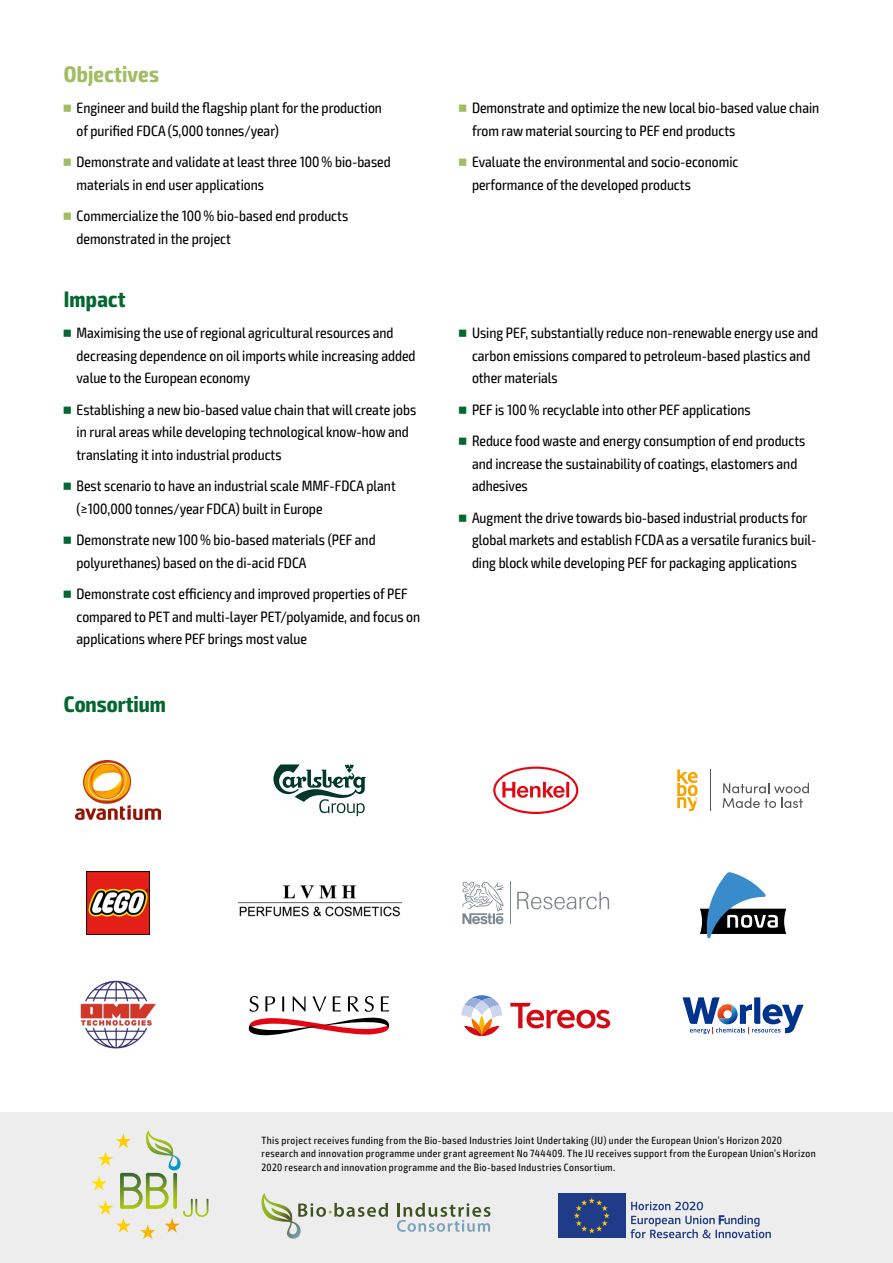
<style>
.page{position:relative;width:893px;height:1263px;background:#fff}
.page>*{position:absolute;margin:0;border:0;box-sizing:border-box;transform-origin:0 0}
.t1{font:700 condensed 22.5px "Exo 2";color:#036830}
.t2{font:700 condensed 22.5px "Exo 2";letter-spacing:.01em;color:#a1bc61}
.t3{font:condensed 15px/22.5px "Exo 2";color:#000}
.t4{font:condensed 10.5px/13.5px "Exo 2";letter-spacing:.04em;color:#000}
.t5{font:6px "Helvetica Neue";color:#036830;scale:1.2 1}
.t6{font:6px "Helvetica Neue";color:#a1bc61;scale:1.2 1}
</style>
<div class="page">
<svg style="left:249px;top:996px;width:140px;height:39px"></svg>
<svg style="left:472px;top:995px;width:20px;height:6px"></svg>
<svg style="left:461px;top:998px;width:41px;height:38px"></svg>
<svg style="left:510px;top:1003px;width:100px;height:26px"></svg>
<svg style="left:682px;top:997px;width:122px;height:37px"></svg>
<img style="left:80px;top:980px;width:76px;height:69px">
<svg style="left:462px;top:882px;width:41px;height:42px"></svg>
<hr style="left:510px;top:882px;width:1px;height:42px;background:#7b868c">
<svg style="left:517px;top:892px;width:92px;height:17px"></svg>
<img style="left:86px;top:871px;width:64px;height:64px">
<img style="left:75px;top:761px;width:86px;height:59px">
<svg style="left:493px;top:766px;width:85px;height:48px"></svg>
<svg style="left:723px;top:783px;width:86px;height:25px"></svg>
<svg style="left:677px;top:769px;width:20px;height:42px"></svg>
<hr style="left:710px;top:769px;width:1px;height:42px;background:#585758">
<svg style="left:273px;top:764px;width:93px;height:52px"></svg>
<img style="left:237px;top:885px;width:165px;height:32px">
<div style="left:0;top:1112px;width:893px;height:151px;background:#ededed"></div>
<div style="left:558px;top:1193px;width:67px;height:45px;background:#203c89"></div>
<svg style="left:574px;top:1197px;width:36px;height:36px"></svg>
<svg style="left:631px;top:1201px;width:140px;height:38px"></svg>
<svg style="left:397px;top:1203px;width:93px;height:29px"></svg>
<svg style="left:261px;top:1193px;width:127px;height:45px"></svg>
<svg style="left:91px;top:1130px;width:117px;height:109px"></svg>
<svg style="left:700px;top:872px;width:86px;height:66px"></svg>
<h1 class="t2" style="left:64px;top:60px;width:97px">Objectives</h1>
<p class="t6" style="left:64px;top:104px;width:7px">█</p>
<p class="t3" style="left:77px;top:97px;width:307px">Engineer and build the flagship plant for the production of purified FDCA (5,000 tonnes/year)</p>
<p class="t6" style="left:64px;top:158px;width:7px">█</p>
<p class="t3" style="left:77px;top:151px;width:316px">Demonstrate and validate at least three 100% bio-based materials in end user applications</p>
<p class="t6" style="left:64px;top:212px;width:7px">█</p>
<p class="t3" style="left:77px;top:205px;width:273px">Commercialize the 100% bio-based end products demonstrated in the project</p>
<h1 class="t1" style="left:64px;top:285px;width:63px">Impact</h1>
<p class="t5" style="left:64px;top:329px;width:7px">█</p>
<p class="t3" style="left:77px;top:322px;width:341px">Maximising the use of regional agricultural resources and decreasing dependence on oil imports while increasing added value to the European economy</p>
<p class="t5" style="left:64px;top:405px;width:7px">█</p>
<p class="t3" style="left:77px;top:399px;width:341px">Establishing a new bio-based value chain that will create jobs in rural areas while developing technological know-how and translating it into industrial products</p>
<p class="t5" style="left:64px;top:482px;width:7px">█</p>
<p class="t3" style="left:77px;top:475px;width:321px">Best scenario to have an industrial scale MMF-FDCA plant (≥100,000 tonnes/year FDCA) built in Europe</p>
<p class="t5" style="left:64px;top:536px;width:7px">█</p>
<p class="t3" style="left:77px;top:529px;width:301px">Demonstrate new 100% bio-based materials (PEF and polyurethanes) based on the di-acid FDCA</p>
<p class="t5" style="left:64px;top:590px;width:7px">█</p>
<p class="t3" style="left:77px;top:583px;width:345px">Demonstrate cost efficiency and improved properties of PEF compared to PET and multi-layer PET/polyamide, and focus on applications where PEF brings most value</p>
<h1 class="t1" style="left:64px;top:690px;width:104px">Consortium</h1>
<p class="t6" style="left:459px;top:104px;width:7px">█</p>
<p class="t3" style="left:472px;top:97px;width:349px">Demonstrate and optimize the new local bio-based value chain from raw material sourcing to PEF end products</p>
<p class="t6" style="left:459px;top:158px;width:7px">█</p>
<p class="t3" style="left:472px;top:151px;width:268px">Evaluate the environmental and socio-economic performance of the developed products</p>
<p class="t5" style="left:459px;top:329px;width:7px">█</p>
<p class="t3" style="left:472px;top:322px;width:348px">Using PEF, substantially reduce non-renewable energy use and carbon emissions compared to petroleum-based plastics and other materials</p>
<p class="t5" style="left:459px;top:405px;width:7px">█</p>
<p class="t3" style="left:472px;top:399px;width:280px">PEF is 100% recyclable into other PEF applications</p>
<p class="t5" style="left:459px;top:437px;width:7px">█</p>
<p class="t3" style="left:472px;top:430px;width:335px">Reduce food waste and energy consumption of end products and increase the sustainability of coatings, elastomers and adhesives</p>
<p class="t5" style="left:459px;top:513px;width:7px">█</p>
<p class="t3" style="left:472px;top:507px;width:346px">Augment the drive towards bio-based industrial products for global markets and establish FCDA as a versatile furanics buil&shy;ding block while developing PEF for packaging applications</p>
<p class="t4" style="left:261px;top:1134px;width:556px">This project receives funding from the Bio-based Industries Joint Undertaking (JU) under the European Union’s Horizon 2020 research and innovation programme under grant agreement No 744409. The JU receives support from the European Union’s Horizon<br>2020 research and innovation programme and the Bio-based Industries Consortium.</p>
</div>
